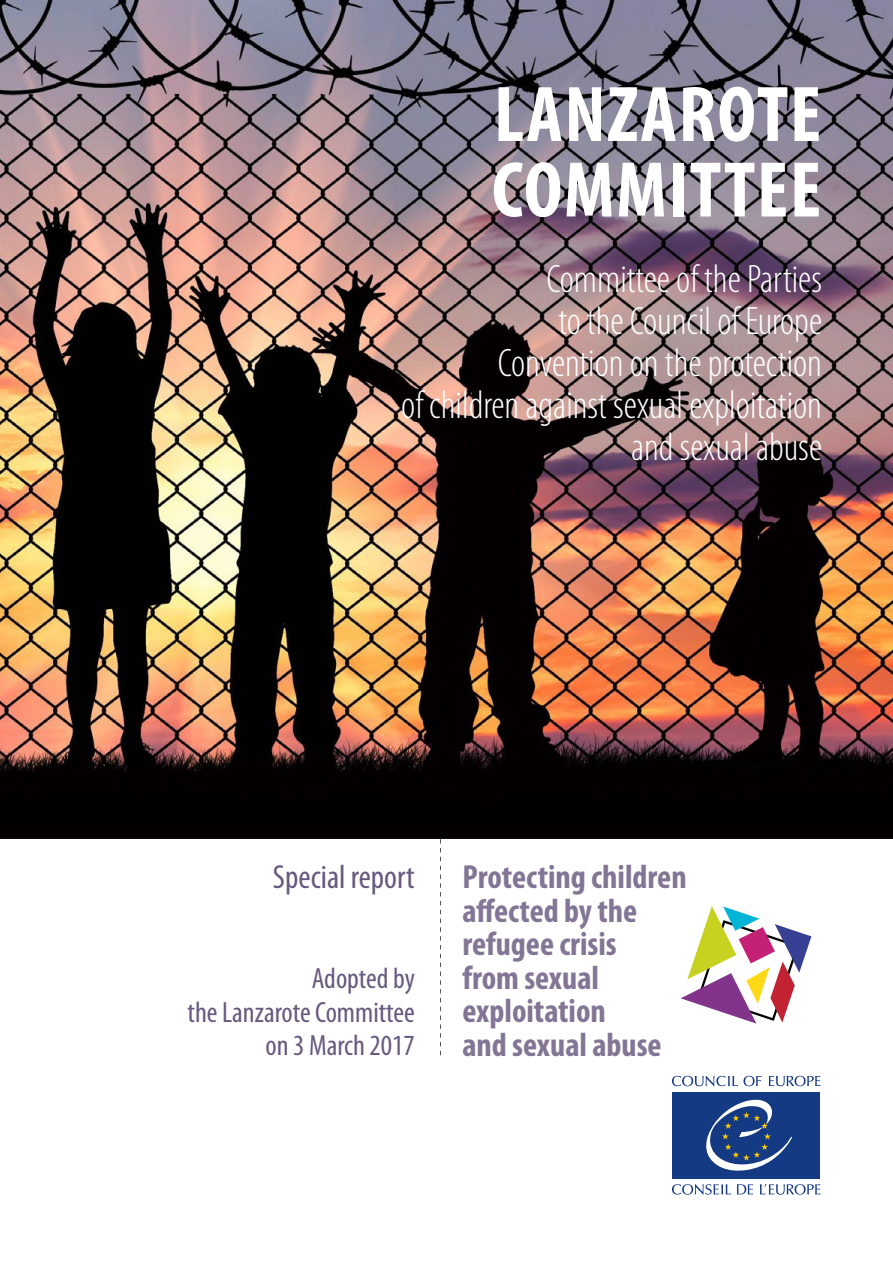
<style>
.page{position:relative;width:893px;height:1263px;background:#fff}
.page>*{position:absolute;margin:0;border:0;box-sizing:border-box;transform-origin:0 0}
.t1{font:700 condensed 79.65px/75.4px "Myriad Pro";letter-spacing:.02em;color:#fff}
.t2{font:300 condensed 39.9px/42px "Myriad Pro";color:#fff;text-align:right}
.t3{font:700 condensed 33.6px/33.6px "Myriad Pro";color:#837595}
.t4{font:condensed 33.6px "Myriad Pro";color:#685980}
.t5{font:condensed 29.4px/33.6px "Myriad Pro";color:#685980;text-align:right}
</style>
<div class="page">
<img style="left:0;top:0;width:893px;height:838px">
<svg style="left:440px;top:839px;width:1px;height:216px"></svg>
<svg style="left:769px;top:1076px;width:52px;height:10px"></svg>
<svg style="left:672px;top:1076px;width:89px;height:10px"></svg>
<svg style="left:760px;top:1184px;width:61px;height:11px"></svg>
<svg style="left:737px;top:1184px;width:16px;height:10px"></svg>
<svg style="left:672px;top:1184px;width:59px;height:11px"></svg>
<div style="left:673px;top:1092px;width:147px;height:86px;background:#143a84"></div>
<svg style="left:706px;top:1099px;width:86px;height:72px"></svg>
<svg style="left:681px;top:906px;width:130px;height:118px"></svg>
<h1 class="t1" style="left:492px;top:75px;width:331px">LANZAROTE<br>COMMITTEE</h1>
<p class="t2" style="left:401px;top:258px;width:422px">Committee of the Parties<br>to the Council of Europe<br>Convention on the protection<br>of children against sexual exploitation and sexual abuse</p>
<p class="t4" style="left:273px;top:856px;width:143px">Special report</p>
<p class="t5" style="left:188px;top:961px;width:229px">Adopted by<br>the Lanzarote Committee on 3 March 2017</p>
<p class="t3" style="left:462px;top:859px;width:226px">Protecting children affected by the refugee crisis<br>from sexual exploitation<br>and sexual abuse</p>
</div>
